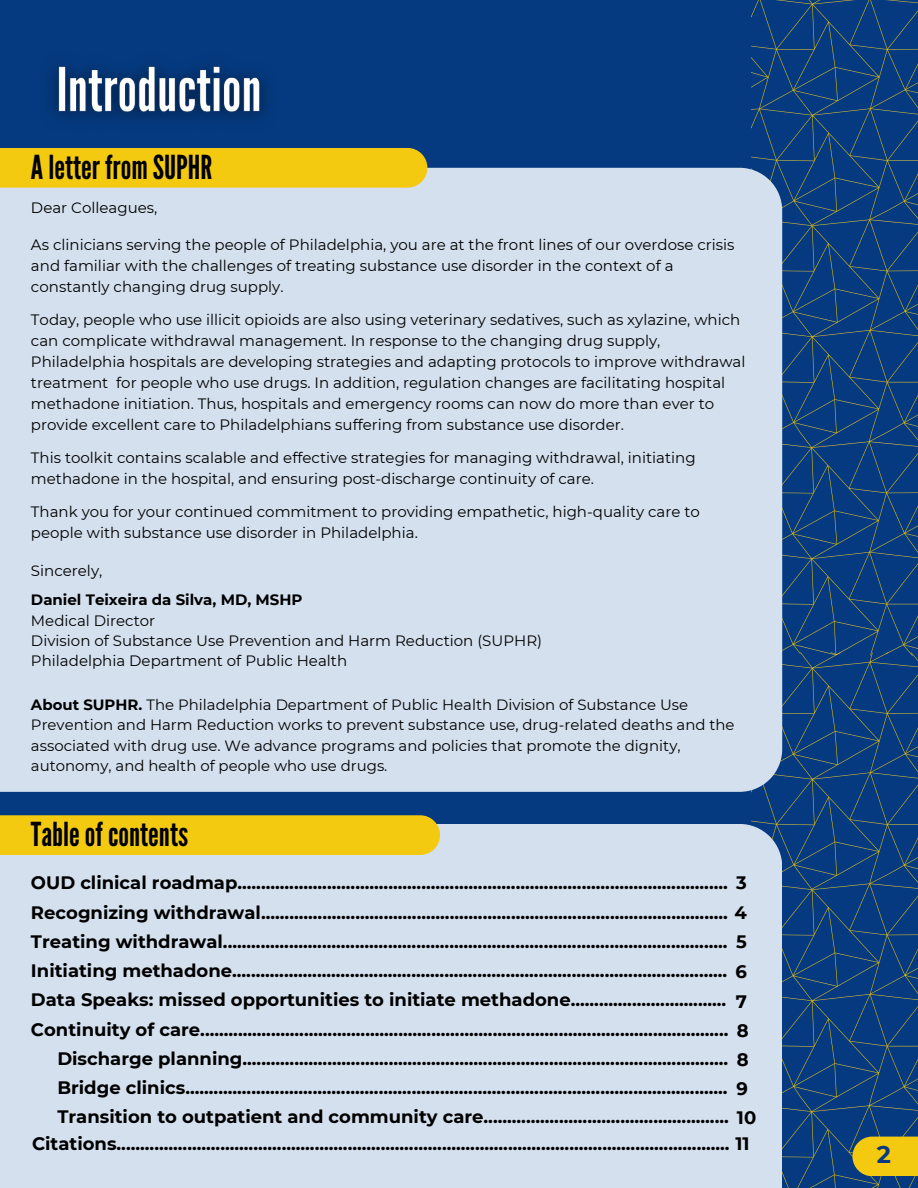
<style>
.page{position:relative;width:918px;height:1188px;background:#053a80}
.page>*{position:absolute;margin:0;border:0;box-sizing:border-box;transform-origin:0 0}
.t1{font:33px "League Gothic";color:#000}
.t2{font:700 24px "Montserrat";color:#053a80}
.t3{font:700 18px/29.2px "Montserrat";color:#000}
.t4{font:15px/21px "Montserrat";color:#000}
.t5{font:700 15px "Montserrat";color:#000}
.t6{font:14.85px/20.2px "Montserrat";color:#000}
.s1{font-weight:700}
</style>
<div class="page">
<img style="left:741px;top:0;width:177px;height:642px">
<img style="left:751px;top:642px;width:167px;height:546px">
<div style="left:0;top:168px;width:782px;height:624px;background:#d4e0ed"></div>
<div style="left:0;top:148px;width:427px;height:40px;background:#f3ca10"></div>
<div style="left:0;top:824px;width:782px;height:364px;background:#d4e0ed"></div>
<div style="left:0;top:815px;width:440px;height:40px;background:#f3ca10"></div>
<img style="left:51px;top:66px;width:216px;height:54px">
<div style="left:852px;top:1137px;width:66px;height:39px;background:#f3ca10"></div>
<p class="t1" style="left:31px;top:148px;width:183px">A letter from SUPHR</p>
<p class="t4" style="left:31px;top:197px;width:128px">Dear Colleagues,</p>
<p class="t4" style="left:31px;top:234px;width:705px">As clinicians serving the people of Philadelphia, you are at the front lines of our overdose crisis and familiar with the challenges of treating substance use disorder in the context of a constantly changing drug supply.</p>
<h2 class="t4" style="left:31px;top:309px;width:716px">Today, people who use illicit opioids are also using veterinary sedatives, such as xylazine, which can complicate withdrawal management. In response to the changing drug supply, Philadelphia hospitals are developing strategies and adapting protocols to improve withdrawal treatment for people who use drugs. In addition, regulation changes are facilitating hospital methadone initiation. Thus, hospitals and emergency rooms can now do more than ever to provide excellent care to Philadelphians suffering from substance use disorder.</h2>
<h3 class="t4" style="left:31px;top:447px;width:666px">This toolkit contains scalable and effective strategies for managing withdrawal, initiating methadone in the hospital, and ensuring post-discharge continuity of care.</h3>
<p class="t4" style="left:31px;top:501px;width:671px">Thank you for your continued commitment to providing empathetic, high-quality care to people with substance use disorder in Philadelphia.</p>
<h3 class="t4" style="left:31px;top:560px;width:73px">Sincerely,</h3>
<p class="t5" style="left:31px;top:591px;width:273px">Daniel Teixeira da Silva, MD, MSHP</p>
<p class="t4" style="left:31px;top:610px;width:126px">Medical Director</p>
<p class="t4" style="left:31px;top:630px;width:513px">Division of Substance Use Prevention and Harm Reduction (SUPHR)</p>
<p class="t4" style="left:31px;top:650px;width:318px">Philadelphia Department of Public Health</p>
<p class="t6" style="left:31px;top:695px;width:705px"><span class="s1">About SUPHR.</span> The Philadelphia Department of Public Health Division of Substance Use Prevention and Harm Reduction works to prevent substance use, drug-related deaths and the associated with drug use. We advance programs and policies that promote the dignity, autonomy, and health of people who use drugs.</p>
<p class="t1" style="left:31px;top:815px;width:159px">Table of contents</p>
<p class="t3" style="left:31px;top:868px;width:717px">OUD clinical roadmap........................................................................................................<br>Recognizing withdrawal................................................................................................... 4<br>Treating withdrawal...........................................................................................................<br>Initiating methadone.........................................................................................................<br>Data Speaks: missed opportunities to initiate methadone.................................</p>
<h2 class="t3" style="left:31px;top:1015px;width:699px">Continuity of care................................................................................................................</h2>
<p class="t3" style="left:57px;top:1044px;width:673px;text-align:justify">Discharge planning.......................................................................................................<br>Bridge clinics...................................................................................................................<br>Transition to outpatient and community care....................................................</p>
<p class="t3" style="left:736px;top:868px;width:12px">3</p>
<p class="t3" style="left:736px;top:927px;width:12px">5</p>
<p class="t3" style="left:735px;top:957px;width:13px">6</p>
<p class="t3" style="left:736px;top:987px;width:13px">7</p>
<p class="t3" style="left:737px;top:1016px;width:13px">8</p>
<p class="t3" style="left:737px;top:1045px;width:13px">8</p>
<p class="t3" style="left:736px;top:1074px;width:13px">9</p>
<p class="t3" style="left:737px;top:1103px;width:21px">10</p>
<h3 class="t3" style="left:32px;top:1129px;width:719px">Citations.................................................................................................................................. 11</h3>
<p class="t2" style="left:877px;top:1139px;width:16px">2</p>
</div>
